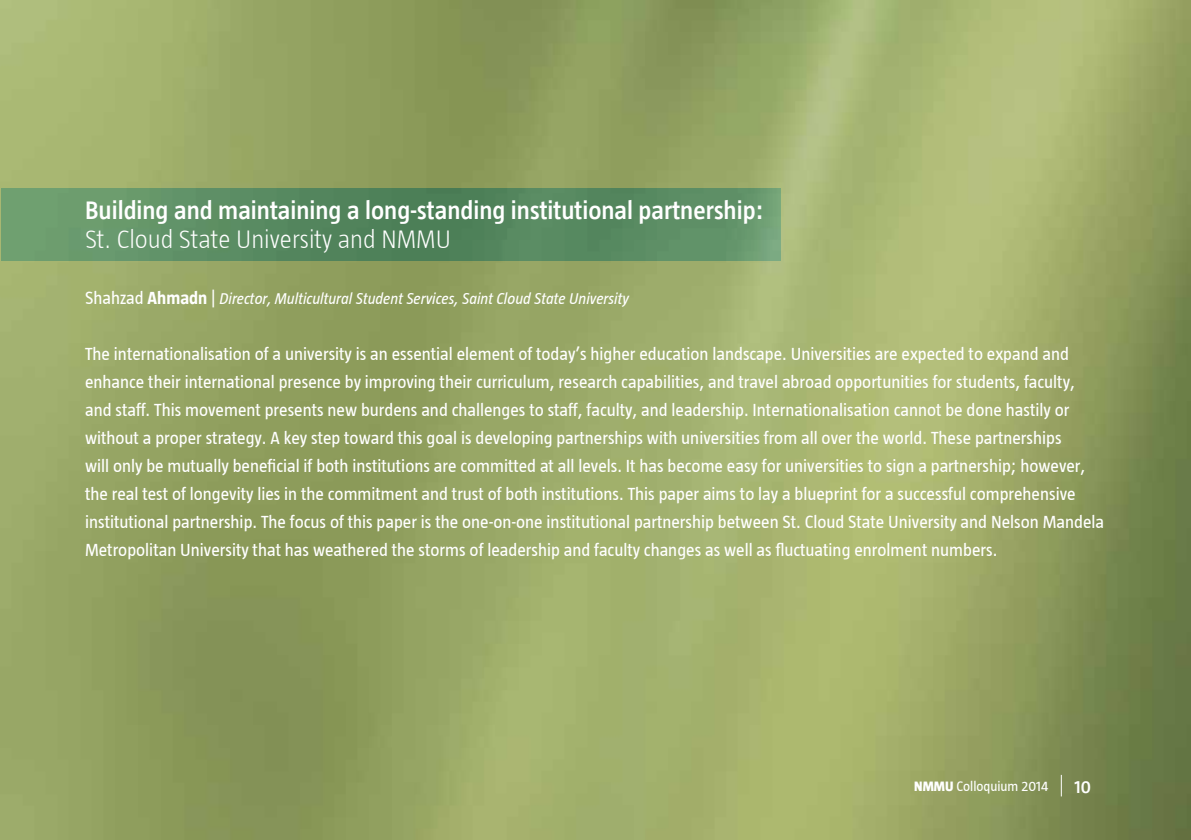
<style>
.page{position:relative;width:1191px;height:840px;background:#fff}
.page>*{position:absolute;margin:0;border:0;box-sizing:border-box;transform-origin:0 0}
.t1{font:600 26px "Taz";color:#fff}
.t2{font:300 26px "Taz";color:#fff}
.t3{font:18px/28px "Taz";color:#fff}
.t4{font:600 18px "Taz";color:#fff}
.t5{font:italic 16px "Taz";color:#fff}
.t6{font:14px "Taz";color:#fff}
.s1{font-style:normal;font-size:18px}
.s2{font-weight:700;font-style:normal;font-size:18px}
.s3{font-weight:800}
</style>
<div class="page">
<img style="left:0;top:0;width:1191px;height:839px">
<svg style="left:1px;top:188px;width:779px;height:73px;background:#5b8d63"></svg>
<svg style="left:1061px;top:774px;width:1px;height:22px"></svg>
<h1 class="t1" style="left:85px;top:197px;width:680px">Building and maintaining a long-standing institutional partnership:</h1>
<h1 class="t2" style="left:85px;top:225px;width:367px">St. Cloud State University and NMMU</h1>
<p class="t5" style="left:85px;top:289px;width:545px"><span class="s1">Shahzad</span> <span class="s2">Ahmadn</span> <span class="s1">|</span> Director, Multicultural Student Services, Saint Cloud State University</p>
<p class="t3" style="left:85px;top:339px;width:1020px">The internationalisation of a university is an essential element of today’s higher education landscape. Universities are expected to expand and enhance their international presence by improving their curriculum, research capabilities, and travel abroad opportunities for students, faculty, and staff. This movement presents new burdens and challenges to staff, faculty, and leadership. Internationalisation cannot be done hastily or without a proper strategy. A key step toward this goal is developing partnerships with universities from all over the world. These partnerships<br>will only be mutually beneficial if both institutions are committed at all levels. It has become easy for universities to sign a partnership; however, the real test of longevity lies in the commitment and trust of both institutions. This paper aims to lay a blueprint for a successful comprehensive institutional partnership. The focus of this paper is the one-on-one institutional partnership between St. Cloud State University and Nelson Mandela Metropolitan University that has weathered the storms of leadership and faculty changes as well as fluctuating enrolment numbers.</p>
<p class="t6" style="left:914px;top:778px;width:135px"><span class="s3">NMMU</span> Colloquium 2014</p>
<p class="t4" style="left:1074px;top:776px;width:18px">10</p>
</div>
